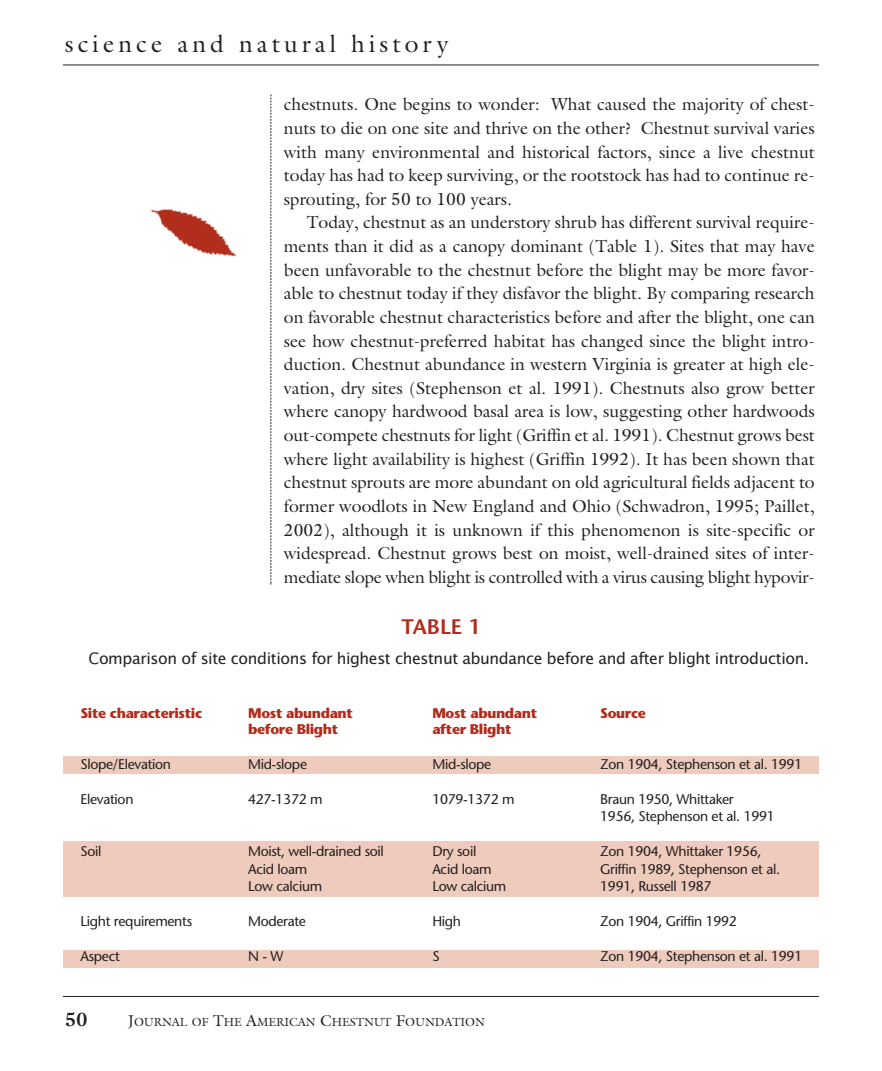
<style>
.page{position:relative;width:882px;height:1071px;background:#fff}
.page>*{position:absolute;margin:0;border:0;box-sizing:border-box;transform-origin:0 0}
.t1{font:24.5px "Galliard";letter-spacing:.17em;color:#231f20}
.t2{font:600 21px "Stone Sans";color:#b12c1b}
.t3{font:700 19.25px "Galliard";color:#231f20}
.t4{font:17.5px/23.6px "Galliard";letter-spacing:-.005em;color:#231f20;text-align:justify}
.t5{font:15.75px "Lucida Sans";letter-spacing:-.025em;color:#231f20}
.t6{font:14px/17.5px "Stone Sans";letter-spacing:-.025em;color:#231f20}
.t7{font:700 14px "Stone Sans";letter-spacing:-.025em;color:#b12c1b}
.t8{font:11.9px "Galliard";color:#231f20}
.s1{font-size:15.75px}
</style>
<div class="page">
<div style="left:63px;top:951px;width:756px;height:17px;background:#eecbbc"></div>
<hr style="left:63px;top:65px;width:756px;height:1px;background:#231f20">
<hr style="left:63px;top:996px;width:756px;height:1px;background:#231f20">
<svg style="left:270px;top:94px;width:2px;height:490px"></svg>
<img style="left:151px;top:209px;width:86px;height:48px">
<div style="left:63px;top:842px;width:756px;height:55px;background:#eecbbc"></div>
<div style="left:63px;top:756px;width:756px;height:17px;background:#eecbbc"></div>
<h1 class="t1" style="left:65px;top:34px;width:385px">science and natural history</h1>
<p class="t4" style="left:284px;top:94px;width:532px">chestnuts. One begins to wonder: What caused the majority of chest&shy;nuts to die on one site and thrive on the other? Chestnut survival varies with many environmental and historical factors, since a live chestnut today has had to keep surviving, or the rootstock has had to continue re&shy;sprouting, for 50 to 100 years.</p>
<p class="t4" style="left:284px;top:212px;width:532px;text-indent:23px">Today, chestnut as an understory shrub has different survival require&shy;ments than it did as a canopy dominant (Table 1). Sites that may have been unfavorable to the chestnut before the blight may be more favor&shy;able to chestnut today if they disfavor the blight. By comparing research on favorable chestnut characteristics before and after the blight, one can see how chestnut-preferred habitat has changed since the blight intro&shy;duction. Chestnut abundance in western Virginia is greater at high ele&shy;vation, dry sites (Stephenson et al. 1991). Chestnuts also grow better where canopy hardwood basal area is low, suggesting other hardwoods out-compete chestnuts for light (Griffin et al. 1991). Chestnut grows best where light availability is highest (Griffin 1992). It has been shown that chestnut sprouts are more abundant on old agricultural fields adjacent to former woodlots in New England and Ohio (Schwadron, 1995; Paillet, 2002), although it is unknown if this phenomenon is site-specific or widespread. Chestnut grows best on moist, well-drained sites of inter&shy;mediate slope when blight is controlled with a virus causing blight hypovir-</p>
<p class="t2" style="left:402px;top:619px;width:80px">TABLE 1</p>
<p class="t5" style="left:89px;top:652px;width:722px">Comparison of site conditions for highest chestnut abundance before and after blight introduction.</p>
<p class="t7" style="left:80px;top:708px;width:123px">Site characteristic</p>
<p class="t7" style="left:248px;top:708px;width:106px">Most abundant</p>
<p class="t7" style="left:432px;top:708px;width:106px">Most abundant</p>
<p class="t7" style="left:600px;top:708px;width:47px">Source</p>
<p class="t7" style="left:248px;top:723px;width:92px">before Blight</p>
<p class="t7" style="left:432px;top:723px;width:81px">after Blight</p>
<p class="t6" style="left:80px;top:757px;width:92px">Slope/Elevation</p>
<p class="t6" style="left:248px;top:757px;width:60px">Mid-slope</p>
<p class="t6" style="left:432px;top:757px;width:60px">Mid-slope</p>
<p class="t6" style="left:600px;top:757px;width:204px">Zon 1904, Stephenson et al. 1991</p>
<p class="t6" style="left:80px;top:792px;width:55px">Elevation</p>
<p class="t6" style="left:248px;top:792px;width:76px">427-1372 m</p>
<p class="t6" style="left:432px;top:792px;width:84px">1079-1372 m</p>
<p class="t6" style="left:600px;top:792px;width:176px">Braun 1950, Whittaker<br>1956, Stephenson et al. 1991</p>
<p class="t6" style="left:80px;top:844px;width:22px">Soil</p>
<p class="t6" style="left:248px;top:844px;width:137px">Moist, well-drained soil</p>
<p class="t6" style="left:432px;top:844px;width:45px">Dry soil</p>
<p class="t6" style="left:600px;top:844px;width:163px">Zon 1904, Whittaker 1956,</p>
<p class="t6" style="left:248px;top:862px;width:61px">Acid loam</p>
<p class="t6" style="left:432px;top:862px;width:61px">Acid loam</p>
<p class="t6" style="left:600px;top:862px;width:181px">Griffin 1989, Stephenson et al.</p>
<p class="t6" style="left:248px;top:879px;width:76px">Low calcium</p>
<p class="t6" style="left:432px;top:879px;width:76px">Low calcium</p>
<p class="t6" style="left:600px;top:879px;width:113px">1991, Russell 1987</p>
<p class="t6" style="left:80px;top:914px;width:113px">Light requirements</p>
<p class="t6" style="left:248px;top:914px;width:59px">Moderate</p>
<p class="t6" style="left:432px;top:914px;width:30px">High</p>
<p class="t6" style="left:600px;top:914px;width:138px">Zon 1904, Griffin 1992</p>
<p class="t6" style="left:80px;top:949px;width:41px">Aspect</p>
<p class="t6" style="left:248px;top:949px;width:37px">N - W</p>
<p class="t6" style="left:432px;top:949px;width:9px">S</p>
<p class="t6" style="left:600px;top:949px;width:204px">Zon 1904, Stephenson et al. 1991</p>
<p class="t3" style="left:65px;top:1012px;width:25px">50</p>
<p class="t8" style="left:128px;top:1017px;width:359px"><span class="s1">J</span>OURNAL OF <span class="s1">T</span>HE <span class="s1">A</span>MERICAN <span class="s1">C</span>HESTNUT <span class="s1">F</span>OUNDATION</p>
</div>
